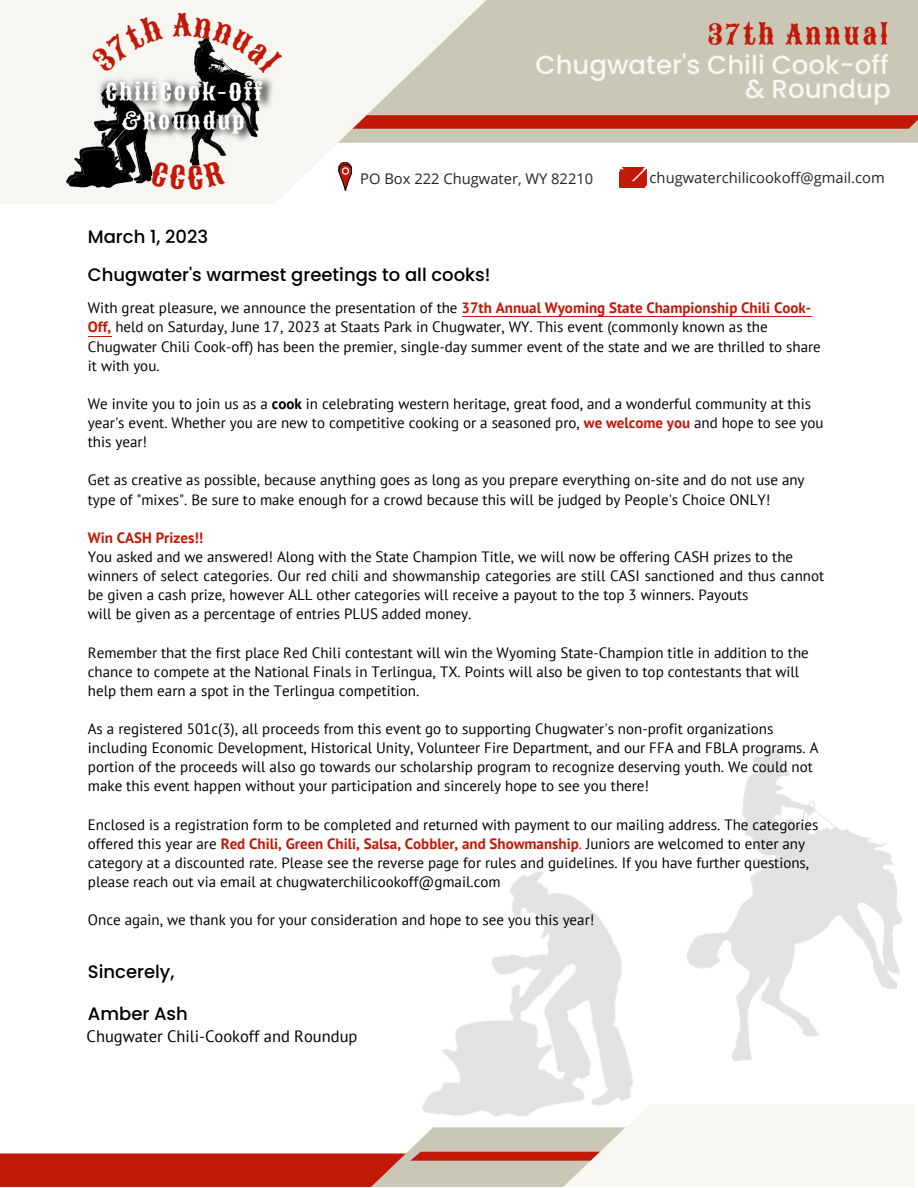
<style>
.page{position:relative;width:918px;height:1188px;background:#fff}
.page>*{position:absolute;margin:0;border:0;box-sizing:border-box;transform-origin:0 0}
.t1{font:27px "Sancreek";letter-spacing:.1em;color:#c21807}
.t2{font:500 26.1px/24.8px "Poppins";color:#f8f7f2;text-align:right}
.t3{font:22.5px "Sancreek";letter-spacing:.075em;color:#fff}
.t4{font:500 18px/38.2px "Poppins";color:#000}
.t5{font:16.5px "PT Sans";color:#000}
.t6{font:15px/19.2px "PT Sans";color:#000}
.t7{font:700 15px "PT Sans";color:#c21807}
.t8{font:14.7px "Open Sans";color:#242424}
.s1{font-weight:700;color:#c21807}
.s2{font-weight:700}
.s3{color:#c21807}
</style>
<div class="page">
<img style="left:0;top:0;width:918px;height:203px">
<svg style="left:619px;top:169px;width:26px;height:19px"></svg>
<img style="left:63px;top:16px;width:221px;height:184px">
<svg style="left:338px;top:164px;width:14px;height:27px"></svg>
<img style="left:109px;top:121px;width:153px;height:29px">
<img style="left:81px;top:69px;width:199px;height:52px">
<svg style="left:88px;top:336px;width:24px;height:1px"></svg>
<hr style="left:462px;top:316px;width:349px;height:1px;background:#c21807">
<svg style="left:0;top:1146px;width:915px;height:41px"></svg>
<img style="left:414px;top:749px;width:501px;height:397px">
<div style="left:90px;top:14px;width:74px;height:59px;background:#f7f6f1"></div>
<svg style="left:172px;top:12px;width:111px;height:61px"></svg>
<div style="left:149px;top:160px;width:76px;height:30px;background:#f7f6f1"></div>
<h3 class="t3" style="left:105px;top:77px;width:158px">ChiliCook-Off</h3>
<h3 class="t3" style="left:122px;top:106px;width:124px">&amp;Roundup</h3>
<h1 class="t1" style="left:708px;top:17px;width:182px">37th Annual</h1>
<h2 class="t2" style="left:536px;top:52px;width:357px">Chugwater's Chili Cook-off &amp; Roundup</h2>
<p class="t8" style="left:360px;top:168px;width:235px">PO Box 222 Chugwater, WY 82210</p>
<p class="t8" style="left:650px;top:167px;width:237px">chugwaterchilicookoff@gmail.com</p>
<p class="t4" style="left:88px;top:217px;width:404px">March 1, 2023<br>Chugwater's warmest greetings to all cooks!</p>
<p class="t6" style="left:88px;top:298px;width:734px">With great pleasure, we announce the presentation of the <span class="s1">37th Annual Wyoming State Championship Chili Cook-Off,</span> held on Saturday, June 17, 2023 at Staats Park in Chugwater, WY. This event (commonly known as the Chugwater Chili Cook-off) has been the premier, single-day summer event of the state and we are thrilled to share it with you.</p>
<p class="t6" style="left:88px;top:394px;width:737px">We invite you to join us as a <span class="s2">cook</span> in celebrating western heritage, great food, and a wonderful community at this year's event. Whether you are new to competitive cooking or a seasoned pro, <span class="s1">we welcome you</span> and hope to see you this year!</p>
<p class="t6" style="left:88px;top:470px;width:718px">Get as creative as possible, because anything goes as long as you prepare everything on-site and do not use any type of "mixes". Be sure to make enough for a crowd because this will be judged by People's Choice ONLY!</p>
<p class="t7" style="left:88px;top:528px;width:117px">Win CASH Prizes!!</p>
<p class="t6" style="left:88px;top:547px;width:738px">You asked and we answered! Along with the State Champion Title, we will now be offering CASH prizes to the winners of select categories. Our red chili and showmanship categories are still CASI sanctioned and thus cannot be given a cash prize, however ALL other categories will receive a payout to the top 3 winners. Payouts<br>will be given as a percentage of entries PLUS added money.</p>
<p class="t6" style="left:88px;top:642px;width:722px">Remember that the first place Red Chili contestant will win the Wyoming State-Champion title in addition to the chance to compete at the National Finals in Terlingua, TX. Points will also be given to top contestants that will help them earn a spot in the Terlingua competition.</p>
<p class="t6" style="left:88px;top:719px;width:732px">As a registered 501c(3), all proceeds from this event go to supporting Chugwater's non-profit organizations including Economic Development, Historical Unity, Volunteer Fire Department, and our FFA and FBLA programs. A portion of the proceeds will also go towards our scholarship program to recognize deserving youth. We could not make this event happen without your participation and sincerely hope to see you there!</p>
<p class="t6" style="left:88px;top:815px;width:732px">Enclosed is a registration form to be completed and returned with payment to our mailing address. The categories offered this year are <span class="s1">Red Chili, Green Chili, Salsa, Cobbler, and Showmanship</span><span class="s3">.</span> Juniors are welcomed to enter any category at a discounted rate. Please see the reverse page for rules and guidelines. If you have further questions, please reach out via email at chugwaterchilicookoff@gmail.com</p>
<p class="t6" style="left:88px;top:910px;width:508px">Once again, we thank you for your consideration and hope to see you this year!</p>
<p class="t4" style="left:88px;top:952px;width:88px">Sincerely,</p>
<p class="t4" style="left:88px;top:995px;width:101px">Amber Ash</p>
<p class="t5" style="left:87px;top:1025px;width:272px">Chugwater Chili-Cookoff and Roundup</p>
</div>
